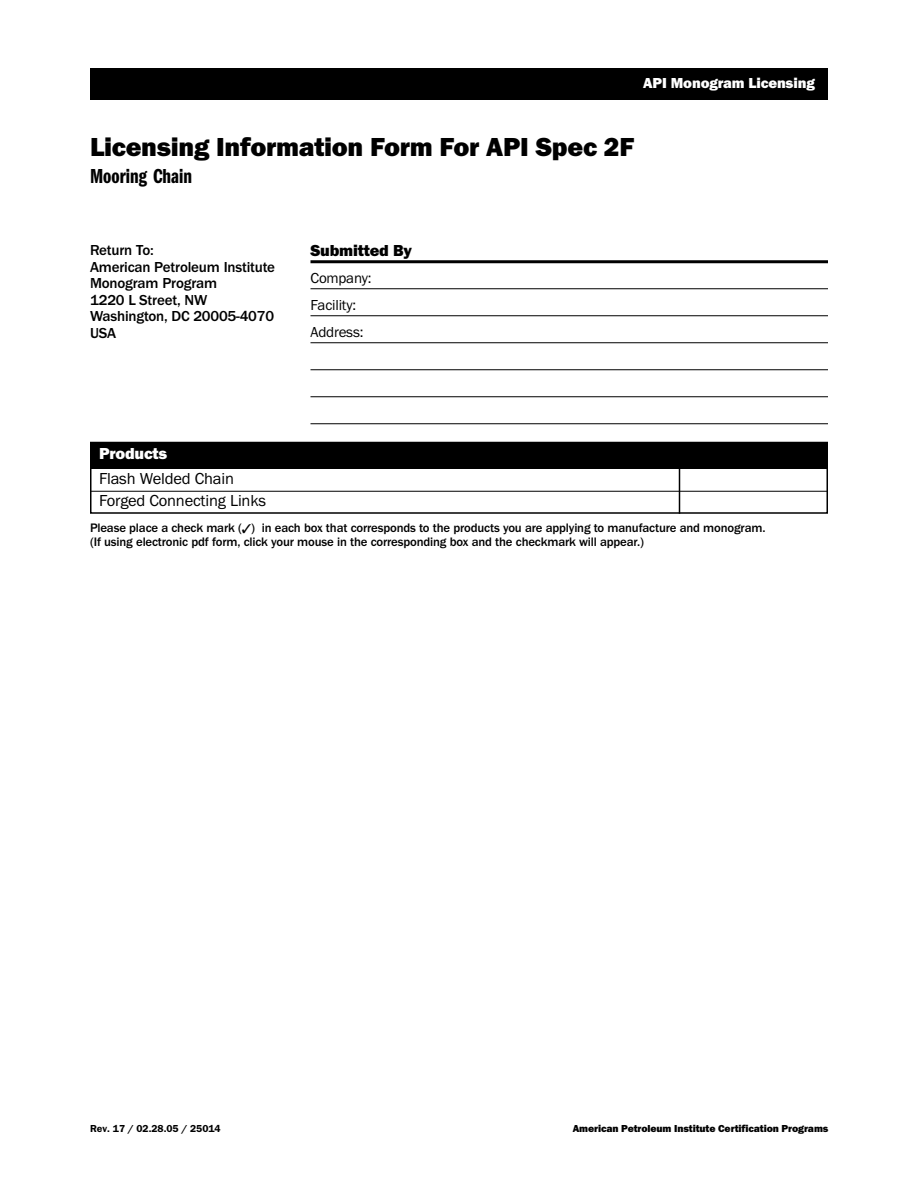
<style>
.page{position:relative;width:918px;height:1188px;background:#fff}
.page>*{position:absolute;margin:0;border:0;box-sizing:border-box;transform-origin:0 0}
.t1{font:800 27px "Franklin Got Md ITC";letter-spacing:-.01em;color:#000}
.t2{font:600 21px "Franklin Got Cmp ITC";color:#000}
.t3{font:16.5px/21.8px "Franklin Got ITC";letter-spacing:-.01em;color:#000}
.t4{font:800 16.5px "Franklin Got Md ITC";letter-spacing:-.01em;color:#000}
.t5{font:800 16.5px "Franklin Got Md ITC";letter-spacing:-.01em;color:#fff}
.t6{font:15px/16.5px "Franklin Got Md ITC";letter-spacing:-.01em;color:#000}
.t7{font:15px/27px "Franklin Got ITC";letter-spacing:-.01em;color:#000}
.t8{font:800 15px "Franklin Got Md ITC";letter-spacing:-.01em;color:#fff}
.t9{font:12.75px/13.5px "Franklin Got Md ITC";letter-spacing:-.01em;color:#000}
.t10{font:800 10.5px "Franklin Got Md ITC";letter-spacing:-.01em;color:#000}
.t11{font:600 10.5px "Franklin Got ITC";color:#000}
</style>
<div class="page">
<div style="left:90px;top:68px;width:738px;height:32px;background:#000"></div>
<div style="left:90px;top:442px;width:738px;height:27px;background:#000"></div>
<hr style="left:679px;top:469px;width:1px;height:45px;background:#000">
<hr style="left:90px;top:491px;width:738px;height:1px;background:#000">
<hr style="left:310px;top:260px;width:518px;height:3px;background:#000">
<hr style="left:310px;top:288px;width:518px;height:1px;background:#000">
<hr style="left:310px;top:315px;width:518px;height:1px;background:#000">
<hr style="left:310px;top:342px;width:518px;height:1px;background:#000">
<hr style="left:310px;top:369px;width:518px;height:1px;background:#000">
<hr style="left:310px;top:396px;width:518px;height:1px;background:#000">
<hr style="left:310px;top:423px;width:518px;height:1px;background:#000">
<p class="t8" style="left:643px;top:77px;width:173px">API Monogram Licensing</p>
<h1 class="t1" style="left:90px;top:137px;width:546px">Licensing Information Form For API Spec 2F</h1>
<h2 class="t2" style="left:90px;top:168px;width:103px">Mooring Chain</h2>
<p class="t6" style="left:90px;top:243px;width:187px">Return To:<br>American Petroleum Institute<br>Monogram Program<br>1220 L Street, NW<br>Washington, DC 20005-4070<br>USA</p>
<p class="t4" style="left:310px;top:244px;width:103px">Submitted By</p>
<p class="t7" style="left:310px;top:266px;width:62px">Company:<br>Facility:<br>Address:</p>
<p class="t5" style="left:99px;top:448px;width:70px">Products</p>
<p class="t3" style="left:99px;top:470px;width:169px">Flash Welded Chain<br>Forged Connecting Links</p>
<p class="t9" style="left:90px;top:523px;width:677px">Please place a check mark (✓) in each box that corresponds to the products you are applying to manufacture and monogram. (If using electronic pdf form, click your mouse in the corresponding box and the checkmark will appear.)</p>
<p class="t11" style="left:90px;top:1125px;width:132px">Rev. 17 / 02.28.05 / 25014</p>
<p class="t10" style="left:573px;top:1125px;width:257px">American Petroleum Institute Certification Programs</p>
</div>
